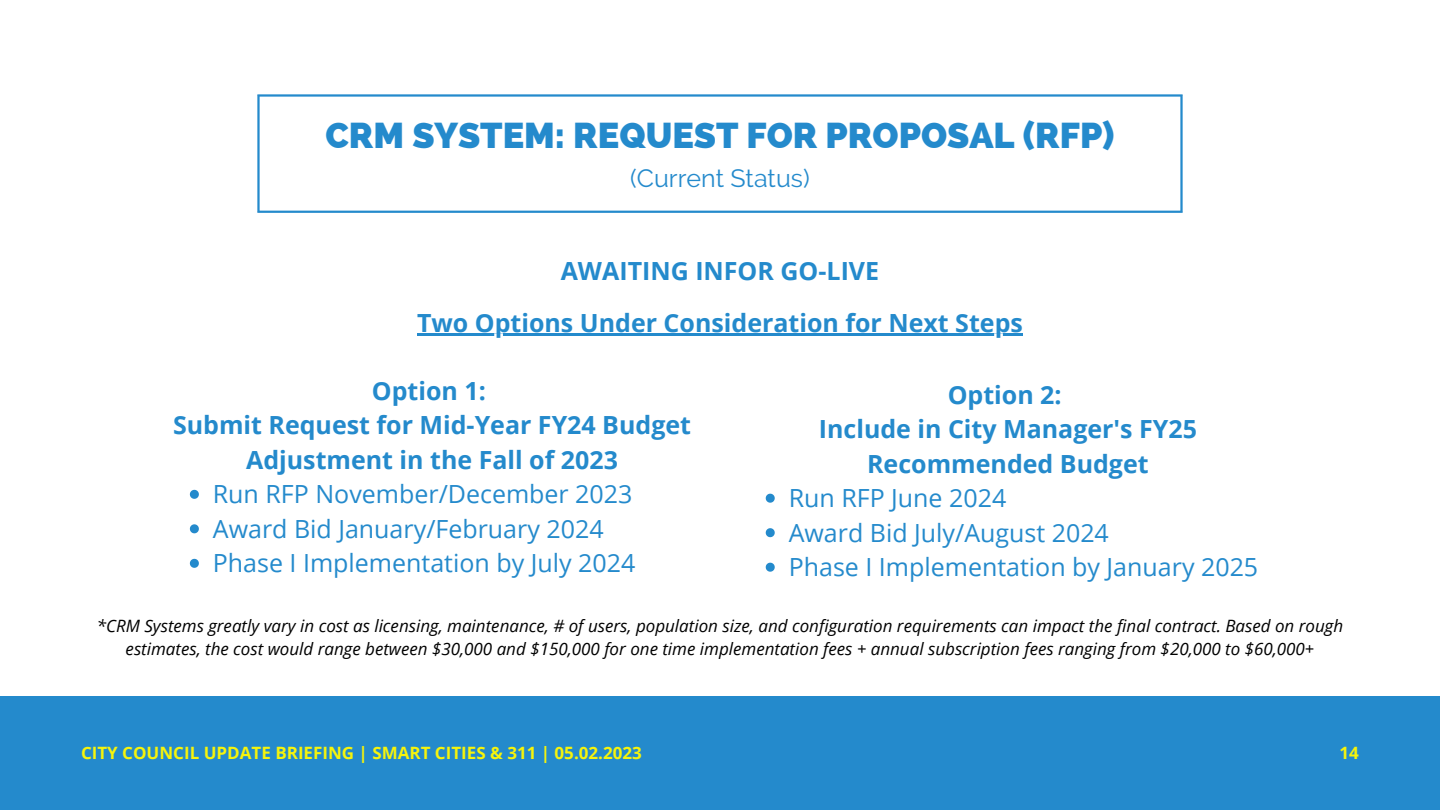
<style>
.page{position:relative;width:1440px;height:810px;background:#fff}
.page>*{position:absolute;margin:0;border:0;box-sizing:border-box;transform-origin:0 0}
.t1{font:800 36px "Raleway";color:#248acc}
.t2{font:700 25px/34.5px "Open Sans";color:#248acc;text-align:center}
.t3{font:25px/34.5px "Open Sans";color:#248acc}
.t4{font:25px "Raleway";color:#248acc}
.t5{font:italic 17px/23.2px "Open Sans";color:#000;text-align:center}
.t6{font:700 17px "Open Sans";color:#f6f40c}
</style>
<div class="page">
<hr style="left:257px;top:97px;width:3px;height:114px;background:#248acc">
<hr style="left:1180px;top:97px;width:3px;height:114px;background:#248acc">
<hr style="left:257px;top:94px;width:926px;height:3px;background:#248acc">
<hr style="left:257px;top:211px;width:926px;height:2px;background:#248acc">
<div style="left:0;top:696px;width:1439px;height:114px;background:#248acc"></div>
<hr style="left:417px;top:334px;width:606px;height:2px;background:#248acc">
<svg style="left:190px;top:490px;width:9px;height:9px"></svg>
<svg style="left:190px;top:524px;width:9px;height:9px"></svg>
<svg style="left:190px;top:559px;width:9px;height:9px"></svg>
<svg style="left:766px;top:494px;width:9px;height:9px"></svg>
<svg style="left:766px;top:528px;width:9px;height:9px"></svg>
<svg style="left:766px;top:563px;width:9px;height:9px"></svg>
<h1 class="t1" style="left:325px;top:114px;width:791px">CRM SYSTEM: REQUEST FOR PROPOSAL (RFP)</h1>
<h2 class="t4" style="left:630px;top:163px;width:181px">(Current Status)</h2>
<h2 class="t2" style="left:417px;top:244px;width:607px;line-height:52.5px">AWAITING INFOR GO-LIVE<br>Two Options Under Consideration for Next Steps</h2>
<h2 class="t2" style="left:173px;top:373px;width:520px">Option 1:<br>Submit Request for Mid-Year FY24 Budget<br>Adjustment in the Fall of 2023</h2>
<h2 class="t3" style="left:213px;top:476px;width:424px">Run RFP November/December 2023<br>Award Bid January/February 2024<br>Phase I Implementation by July 2024</h2>
<h2 class="t2" style="left:819px;top:377px;width:380px">Option 2:<br>Include in City Manager's FY25<br>Recommended Budget</h2>
<h2 class="t3" style="left:789px;top:480px;width:471px">Run RFP June 2024<br>Award Bid July/August 2024<br>Phase I Implementation by January 2025</h2>
<p class="t5" style="left:97px;top:614px;width:1248px">*CRM Systems greatly vary in cost as licensing, maintenance, # of users, population size, and configuration requirements can impact the final contract. Based on rough estimates, the cost would range between $30,000 and $150,000 for one time implementation fees + annual subscription fees ranging from $20,000 to $60,000+</p>
<p class="t6" style="left:81px;top:741px;width:562px">CITY COUNCIL UPDATE BRIEFING | SMART CITIES &amp; 311 | 05.02.2023</p>
<p class="t6" style="left:1340px;top:741px;width:21px">14</p>
</div>
